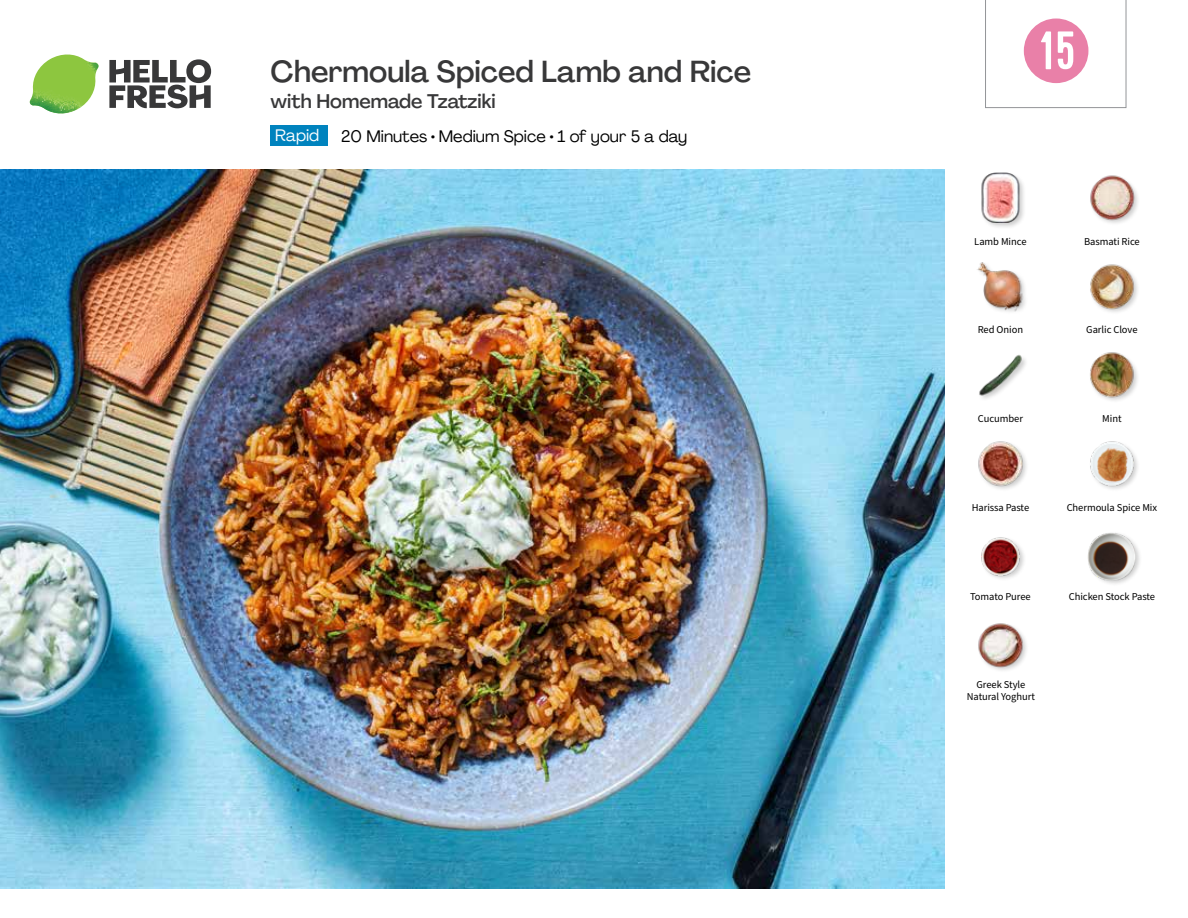
<style>
.page{position:relative;width:1188px;height:918px;background:#fff}
.page>*{position:absolute;margin:0;border:0;box-sizing:border-box;transform-origin:0 0}
.t1{font:54px "Kapra";color:#fff}
.t2{font:500 30px "Agrandir";color:#383839}
.t3{font:500 19.5px "Agrandir";color:#383839}
.t4{font:16.5px "Agrandir";color:#000}
.t5{font:16.5px "Agrandir";color:#fff}
.t6{font:10.5px/12px "Source Sans Pro";letter-spacing:-.005em;color:#000;text-align:center}
</style>
<div class="page">
<svg style="left:109px;top:59px;width:102px;height:49px"></svg>
<img style="left:30px;top:55px;width:69px;height:59px">
<img style="left:0;top:170px;width:945px;height:718px">
<img style="left:981px;top:537px;width:43px;height:42px">
<img style="left:978px;top:623px;width:49px;height:48px">
<div style="left:1087px;top:531px;width:56px;height:56px;background:#000;opacity:.2"></div>
<img style="left:1088px;top:532px;width:48px;height:48px">
<img style="left:979px;top:355px;width:47px;height:44px">
<img style="left:978px;top:441px;width:49px;height:48px">
<img style="left:1090px;top:441px;width:48px;height:48px">
<img style="left:1090px;top:352px;width:48px;height:49px">
<div style="left:980px;top:172px;width:46px;height:57px;background:#000;opacity:.2"></div>
<img style="left:980px;top:172px;width:46px;height:51px">
<img style="left:977px;top:262px;width:48px;height:50px">
<img style="left:1090px;top:264px;width:48px;height:48px">
<img style="left:1090px;top:175px;width:48px;height:48px">
<div style="left:271px;top:126px;width:57px;height:20px;background:#0083be"></div>
<svg style="left:985px;top:0;width:141px;height:109px"></svg>
<h2 class="t2" style="left:271px;top:53px;width:482px">Chermoula Spiced Lamb and Rice</h2>
<h3 class="t3" style="left:271px;top:89px;width:227px">with Homemade Tzatziki</h3>
<h3 class="t5" style="left:275px;top:125px;width:46px">Rapid</h3>
<h3 class="t4" style="left:341px;top:126px;width:348px">20 Minutes • Medium Spice • 1 of your 5 a day</h3>
<h1 class="t1" style="left:1040px;top:19px;width:36px">15</h1>
<p class="t6" style="left:974px;top:235px;width:54px">Lamb Mince</p>
<p class="t6" style="left:1084px;top:235px;width:57px">Basmati Rice</p>
<p class="t6" style="left:978px;top:324px;width:47px">Red Onion</p>
<p class="t6" style="left:1086px;top:324px;width:53px">Garlic Clove</p>
<p class="t6" style="left:978px;top:413px;width:47px">Cucumber</p>
<p class="t6" style="left:1102px;top:413px;width:21px">Mint</p>
<p class="t6" style="left:972px;top:502px;width:59px">Harissa Paste</p>
<p class="t6" style="left:1067px;top:502px;width:92px">Chermoula Spice Mix</p>
<p class="t6" style="left:970px;top:590px;width:62px">Tomato Puree</p>
<p class="t6" style="left:1069px;top:590px;width:88px">Chicken Stock Paste</p>
<p class="t6" style="left:967px;top:679px;width:70px">Greek Style<br>Natural Yoghurt</p>
</div>
